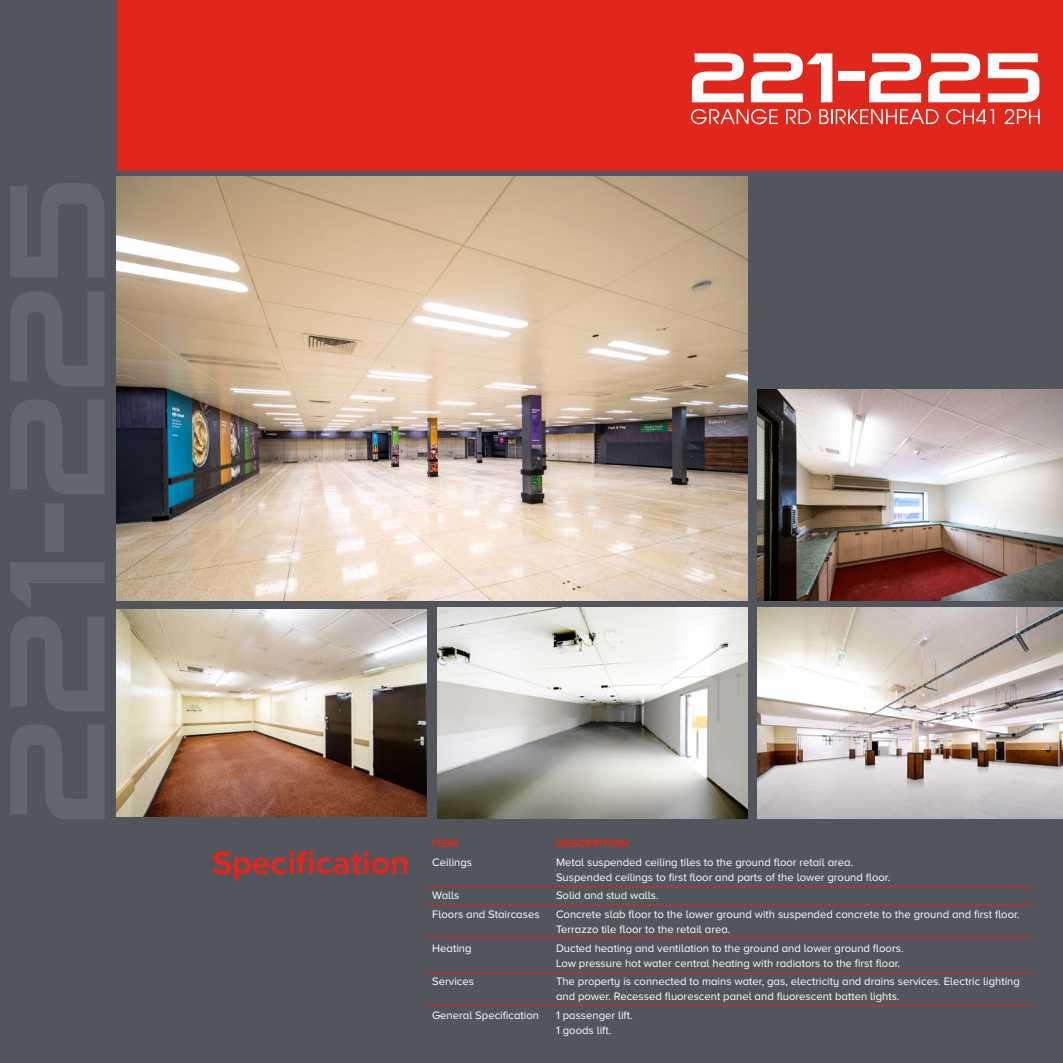
<style>
.page{position:relative;width:1063px;height:1063px;background:#fff}
.page>*{position:absolute;margin:0;border:0;box-sizing:border-box;transform-origin:0 0}
.t1{font:700 33.75px "Proxima Nova";color:#df271c}
.t2{font:11.25px/15px "Proxima Nova A";color:#fff}
.t3{font:700 11.25px "Proxima Nova A";color:#df271c}
</style>
<div class="page">
<div style="left:1px;top:0;width:1062px;height:818px;background:#df271c"></div>
<div style="left:0;top:171px;width:1063px;height:892px;background:#52555b"></div>
<div style="left:1px;top:0;width:116px;height:1063px;background:#52555b"></div>
<svg style="left:692px;top:53px;width:52px;height:49px"></svg>
<svg style="left:751px;top:53px;width:81px;height:49px"></svg>
<div style="left:838px;top:71px;width:27px;height:10px;background:#fff"></div>
<svg style="left:869px;top:53px;width:52px;height:49px"></svg>
<svg style="left:928px;top:53px;width:52px;height:49px"></svg>
<svg style="left:988px;top:53px;width:51px;height:49px"></svg>
<svg style="left:691px;top:109px;width:87px;height:15px"></svg>
<svg style="left:786px;top:109px;width:25px;height:15px"></svg>
<svg style="left:819px;top:109px;width:120px;height:15px"></svg>
<svg style="left:946px;top:109px;width:48px;height:15px"></svg>
<svg style="left:1005px;top:109px;width:35px;height:15px"></svg>
<img style="left:117px;top:176px;width:630px;height:424px">
<img style="left:758px;top:389px;width:305px;height:211px">
<img style="left:117px;top:610px;width:310px;height:206px">
<img style="left:437px;top:608px;width:310px;height:210px">
<img style="left:758px;top:608px;width:305px;height:210px">
<svg style="left:10px;top:725px;width:94px;height:94px"></svg>
<svg style="left:10px;top:617px;width:94px;height:94px"></svg>
<svg style="left:10px;top:562px;width:94px;height:47px"></svg>
<div style="left:45px;top:503px;width:18px;height:49px;background:#62656b"></div>
<svg style="left:10px;top:400px;width:94px;height:94px"></svg>
<svg style="left:10px;top:292px;width:94px;height:94px"></svg>
<svg style="left:10px;top:183px;width:94px;height:94px"></svg>
<hr style="left:426px;top:886px;width:607px;height:1px;background:#df271c">
<hr style="left:426px;top:905px;width:607px;height:1px;background:#df271c">
<hr style="left:426px;top:937px;width:607px;height:1px;background:#df271c">
<hr style="left:426px;top:973px;width:607px;height:1px;background:#df271c">
<hr style="left:426px;top:1005px;width:607px;height:1px;background:#df271c">
<h1 class="t1" style="left:212px;top:843px;width:199px">Specification</h1>
<p class="t3" style="left:432px;top:837px;width:27px">ITEM</p>
<p class="t3" style="left:556px;top:837px;width:74px">DESCRIPTION</p>
<p class="t2" style="left:432px;top:855px;width:41px">Ceilings</p>
<p class="t2" style="left:556px;top:855px;width:336px">Metal suspended ceiling tiles to the ground floor retail area.<br>Suspended ceilings to first floor and parts of the lower ground floor.</p>
<p class="t2" style="left:432px;top:888px;width:29px">Walls</p>
<p class="t2" style="left:556px;top:888px;width:104px">Solid and stud walls.</p>
<p class="t2" style="left:432px;top:907px;width:109px">Floors and Staircases</p>
<p class="t2" style="left:556px;top:907px;width:465px">Concrete slab floor to the lower ground with suspended concrete to the ground and first floor.<br>Terrazzo tile floor to the retail area.</p>
<p class="t2" style="left:432px;top:940px;width:41px">Heating</p>
<p class="t2" style="left:556px;top:940px;width:349px">Ducted heating and ventilation to the ground and lower ground floors.<br>Low pressure hot water central heating with radiators to the first floor.</p>
<p class="t2" style="left:432px;top:974px;width:43px">Services</p>
<p class="t2" style="left:556px;top:974px;width:465px">The property is connected to mains water, gas, electricity and drains services. Electric lighting and power. Recessed fluorescent panel and fluorescent batten lights.</p>
<p class="t2" style="left:432px;top:1007px;width:108px">General Specification</p>
<p class="t2" style="left:556px;top:1007px;width:78px">1 passenger lift.<br>1 goods lift.</p>
</div>
